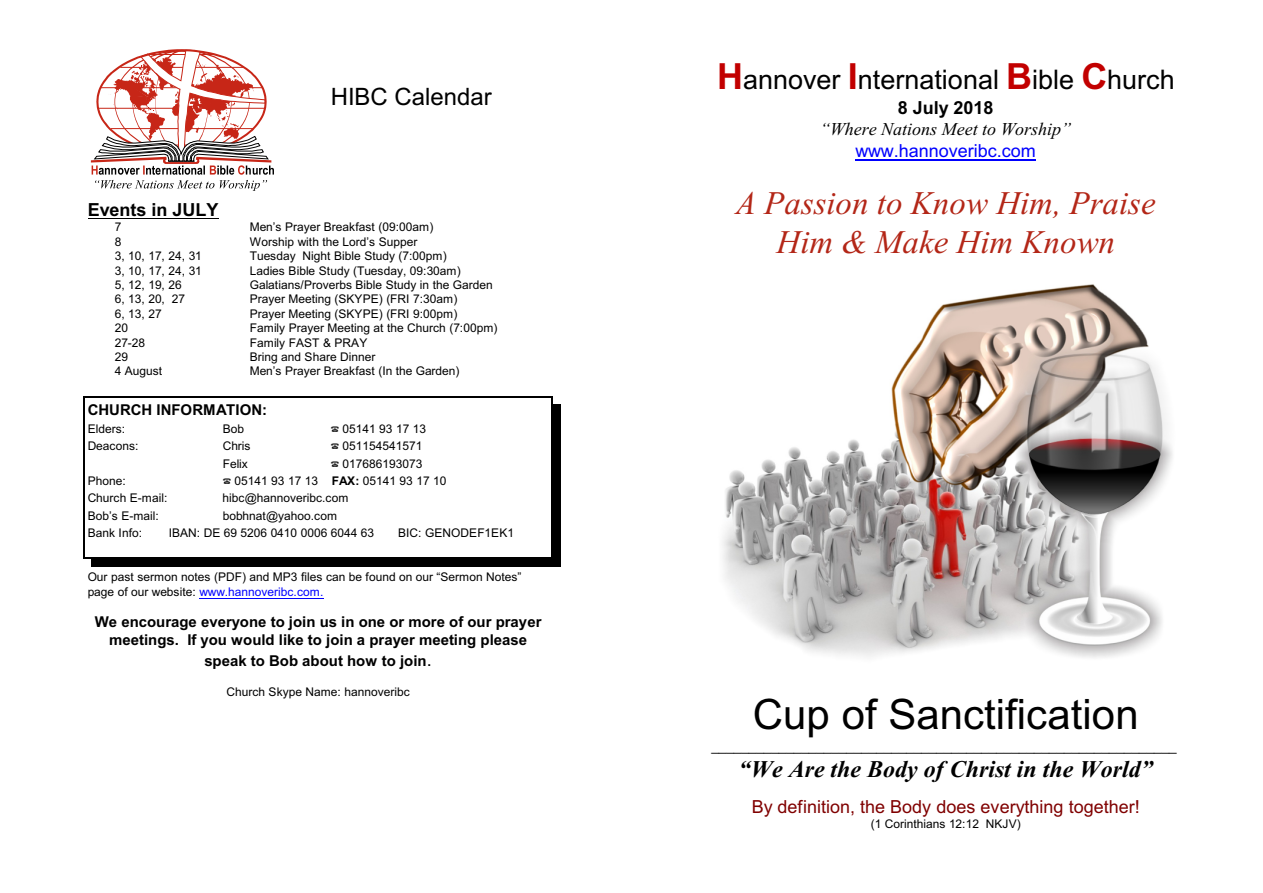
<style>
.page{position:relative;width:1263px;height:893px;background:#fff}
.page>*{position:absolute;margin:0;border:0;box-sizing:border-box;transform-origin:0 0}
.t1{font:42px "Arial";color:#000}
.t2{font:italic 33px/39px "Times New Roman";color:#b32617;text-align:center}
.t3{font:27px "Arial";color:#000}
.t4{font:italic 700 24px "Times New Roman";color:#000}
.t5{font:24px "Arial";color:#000}
.t6{font:18px "Arial";color:#800000}
.t7{font:italic 18px "Times New Roman";color:#000}
.t8{font:700 18px "Arial";color:#000}
.t9{font:18px "Arial";color:#00f}
.t10{font:700 15px/17.9px "Arial";color:#000;text-align:center}
.t11{font:13.5px "Arial";color:#000}
.t12{font:12px/14.4px "Arial";color:#000}
.s1{font-weight:700}
.s2{color:#00f}
.s3{font-weight:400;font-size:18px}
.s4{font-weight:700;font-size:36px;color:#c20000}
</style>
<div class="page">
<hr style="left:83px;top:396px;width:2px;height:26px;background:#000">
<hr style="left:83px;top:396px;width:470px;height:1px;background:#000">
<div style="left:553px;top:404px;width:8px;height:17px;background:#000"></div>
<hr style="left:83px;top:420px;width:2px;height:20px;background:#000">
<div style="left:553px;top:421px;width:8px;height:17px;background:#000"></div>
<hr style="left:83px;top:437px;width:2px;height:20px;background:#000">
<div style="left:553px;top:438px;width:8px;height:18px;background:#000"></div>
<svg style="left:83px;top:457px;width:2px;height:15px"></svg>
<div style="left:553px;top:456px;width:8px;height:17px;background:#000"></div>
<hr style="left:83px;top:472px;width:2px;height:20px;background:#000">
<div style="left:553px;top:473px;width:8px;height:17px;background:#000"></div>
<hr style="left:83px;top:489px;width:2px;height:20px;background:#000">
<div style="left:553px;top:491px;width:8px;height:17px;background:#000"></div>
<hr style="left:83px;top:507px;width:2px;height:20px;background:#000">
<div style="left:553px;top:508px;width:8px;height:17px;background:#000"></div>
<hr style="left:83px;top:524px;width:2px;height:20px;background:#000">
<div style="left:553px;top:525px;width:8px;height:18px;background:#000"></div>
<svg style="left:83px;top:544px;width:2px;height:13px"></svg>
<svg style="left:552px;top:397px;width:1px;height:160px"></svg>
<hr style="left:83px;top:557px;width:470px;height:1px;background:#000">
<div style="left:553px;top:543px;width:8px;height:23px;background:#000"></div>
<div style="left:91px;top:559px;width:470px;height:7px;background:#000"></div>
<svg style="left:91px;top:49px;width:183px;height:142px"></svg>
<img style="left:722px;top:284px;width:451px;height:374px">
<hr style="left:88px;top:218px;width:131px;height:1px;background:#000">
<hr style="left:199px;top:598px;width:124px;height:1px;background:#00f">
<hr style="left:855px;top:160px;width:181px;height:1px;background:#00f">
<h3 class="t5" style="left:331px;top:88px;width:163px">HIBC Calendar</h3>
<h3 class="t8" style="left:88px;top:203px;width:132px">Events in JULY</h3>
<p class="t12" style="left:115px;top:221px;width:8px">7</p>
<p class="t12" style="left:250px;top:221px;width:185px">Men’s Prayer Breakfast (09:00am)</p>
<p class="t12" style="left:115px;top:235px;width:8px">8</p>
<p class="t12" style="left:250px;top:235px;width:169px">Worship with the Lord’s Supper</p>
<p class="t12" style="left:115px;top:250px;width:89px">3, 10, 17, 24, 31</p>
<p class="t12" style="left:250px;top:250px;width:199px">Tuesday Night Bible Study (7:00pm)</p>
<p class="t12" style="left:115px;top:264px;width:89px">3, 10, 17, 24, 31</p>
<p class="t12" style="left:250px;top:264px;width:213px">Ladies Bible Study (Tuesday, 09:30am)</p>
<p class="t12" style="left:115px;top:279px;width:69px">5, 12, 19, 26</p>
<p class="t12" style="left:250px;top:279px;width:245px">Galatians/Proverbs Bible Study in the Garden</p>
<p class="t12" style="left:115px;top:293px;width:72px">6, 13, 20, 27</p>
<p class="t12" style="left:250px;top:293px;width:209px">Prayer Meeting (SKYPE) (FRI 7:30am)</p>
<p class="t12" style="left:115px;top:307px;width:48px">6, 13, 27</p>
<p class="t12" style="left:250px;top:307px;width:209px">Prayer Meeting (SKYPE) (FRI 9:00pm)</p>
<p class="t12" style="left:115px;top:322px;width:15px">20</p>
<p class="t12" style="left:250px;top:322px;width:249px">Family Prayer Meeting at the Church (7:00pm)</p>
<p class="t12" style="left:115px;top:336px;width:32px">27-28</p>
<p class="t12" style="left:250px;top:336px;width:119px">Family FAST &amp; PRAY</p>
<p class="t12" style="left:115px;top:351px;width:15px">29</p>
<p class="t12" style="left:250px;top:351px;width:127px">Bring and Share Dinner</p>
<p class="t12" style="left:115px;top:365px;width:49px">4 August</p>
<p class="t12" style="left:250px;top:365px;width:211px">Men’s Prayer Breakfast (In the Garden)</p>
<p class="t10" style="left:88px;top:402px;width:181px">CHURCH INFORMATION:</p>
<p class="t12" style="left:88px;top:423px;width:39px">Elders:</p>
<p class="t12" style="left:223px;top:423px;width:23px">Bob</p>
<p class="t12" style="left:343px;top:423px;width:85px">05141 93 17 13</p>
<p class="t12" style="left:88px;top:440px;width:52px">Deacons:</p>
<p class="t12" style="left:223px;top:440px;width:29px">Chris</p>
<p class="t12" style="left:343px;top:440px;width:81px">051154541571</p>
<p class="t12" style="left:223px;top:457px;width:27px">Felix</p>
<p class="t12" style="left:343px;top:457px;width:81px">017686193073</p>
<p class="t12" style="left:88px;top:474px;width:40px">Phone:</p>
<p class="t12" style="left:235px;top:474px;width:213px">05141 93 17 13 <span class="s1">FAX:</span> 05141 93 17 10</p>
<p class="t12" style="left:88px;top:492px;width:81px">Church E-mail:</p>
<p class="t12" style="left:223px;top:492px;width:127px">hibc@hannoveribc.com</p>
<p class="t12" style="left:88px;top:509px;width:73px">Bob’s E-mail:</p>
<p class="t12" style="left:223px;top:509px;width:116px">bobhnat@yahoo.com</p>
<p class="t12" style="left:88px;top:527px;width:56px">Bank Info:</p>
<p class="t12" style="left:169px;top:527px;width:207px">IBAN: DE 69 5206 0410 0006 6044 63</p>
<p class="t12" style="left:398px;top:527px;width:118px">BIC: GENODEF1EK1</p>
<p class="t12" style="left:88px;top:571px;width:435px">Our past sermon notes (PDF) and MP3 files can be found on our “Sermon Notes” page of our website: <span class="s2">www.hannoveribc.com.</span></p>
<p class="t10" style="left:95px;top:614px;width:448px">We encourage everyone to join us in one or more of our prayer meetings. If you would like to join a prayer meeting please</p>
<p class="t10" style="left:204px;top:653px;width:229px">speak to Bob about how to join<span class="s3">.</span></p>
<p class="t12" style="left:226px;top:686px;width:185px">Church Skype Name: hannoveribc</p>
<h3 class="t3" style="left:717px;top:69px;width:459px"><span class="s4">H</span>annover <span class="s4">I</span>nternational <span class="s4">B</span>ible <span class="s4">C</span>hurch</h3>
<h3 class="t8" style="left:898px;top:101px;width:97px">8 July 2018</h3>
<h3 class="t7" style="left:820px;top:123px;width:253px">“Where Nations Meet to Worship”</h3>
<h3 class="t9" style="left:855px;top:144px;width:182px">www.hannoveribc.com</h3>
<h2 class="t2" style="left:736px;top:187px;width:421px">A Passion to Know Him, Praise<br>Him &amp; Make Him Known</h2>
<h1 class="t1" style="left:753px;top:698px;width:387px">Cup of Sanctification</h1>
<p class="t11" style="left:711px;top:741px;width:467px">______________________________________________________________</p>
<h3 class="t4" style="left:739px;top:761px;width:415px">“We Are the Body of Christ in the World”</h3>
<h3 class="t6" style="left:752px;top:799px;width:390px">By definition, the Body does everything together!</h3>
<p class="t12" style="left:871px;top:818px;width:152px">(1 Corinthians 12:12 NKJV)</p>
</div>
